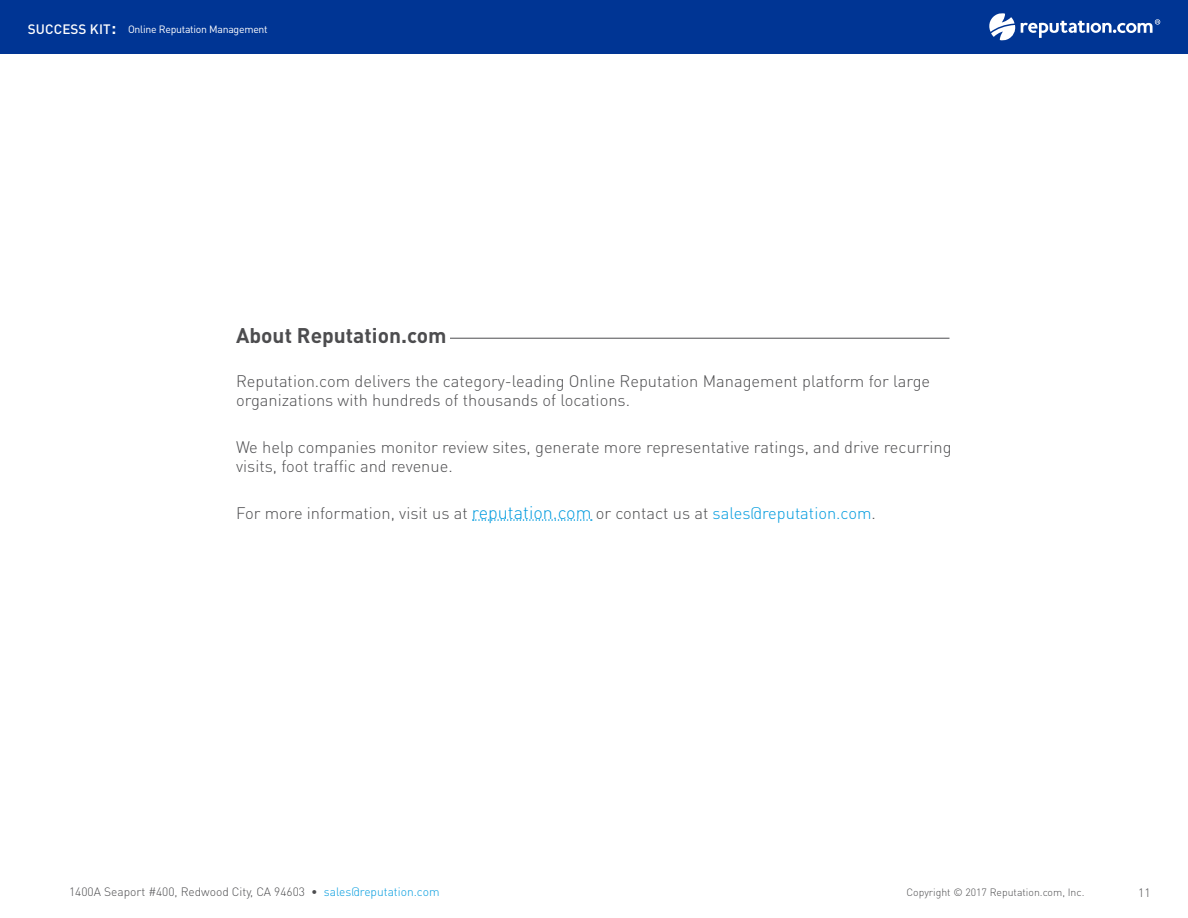
<style>
.page{position:relative;width:1188px;height:918px;background:#fff}
.page>*{position:absolute;margin:0;border:0;box-sizing:border-box;transform-origin:0 0}
.Body{font:700 21px "DIN Pro";color:#4d4d4f}
.Body-2{font:300 16.5px/19.5px "DIN Pro";color:#4d4d4f}
.t1{font:500 13.5px "DIN Pro";letter-spacing:.01em;color:#fff}
.footer_white_text{font:300 12px "DIN Pro";color:#4d4d4f}
.t2{font:300 10.5px "DIN Pro";color:#4d4d4f}
.t3{font:10.5px "DIN Pro";letter-spacing:-.025em;color:#fff}
.s1{font-size:19.5px}
.s2{font-size:18px;color:#009bde}
.s3{color:#009bde}
</style>
<div class="page">
<div style="left:0;top:0;width:1188px;height:54px;background:#003594"></div>
<svg style="left:989px;top:13px;width:171px;height:28px"></svg>
<hr style="left:450px;top:338px;width:500px;height:1px;background:#4d4d4f">
<svg style="left:473px;top:519px;width:119px;height:2px"></svg>
<p class="t1" style="left:28px;top:19px;width:90px">SUCCESS KIT<span class="s1">:</span></p>
<p class="t3" style="left:128px;top:22px;width:141px">Online Reputation Management</p>
<p class="Body" style="left:236px;top:321px;width:212px">About Reputation.com</p>
<p class="Body-2" style="left:236px;top:370px;width:696px">Reputation.com delivers the category-leading Online Reputation Management platform for large organizations with hundreds of thousands of locations.</p>
<p class="Body-2" style="left:236px;top:436px;width:717px">We help companies monitor review sites, generate more representative ratings, and drive recurring visits, foot traffic and revenue.</p>
<p class="Body-2" style="left:236px;top:502px;width:641px">For more information, visit us at <span class="s2">reputation.com</span> or contact us at <span class="s3">sales@reputation.com</span>.</p>
<p class="footer_white_text" style="left:69px;top:884px;width:372px">1400A Seaport #400, Redwood City, CA 94603 • <span class="s3">sales@reputation.com</span></p>
<p class="t2" style="left:906px;top:885px;width:180px">Copyright © 2017 Reputation.com, Inc.</p>
<p class="footer_white_text" style="left:1138px;top:885px;width:14px">11</p>
</div>
